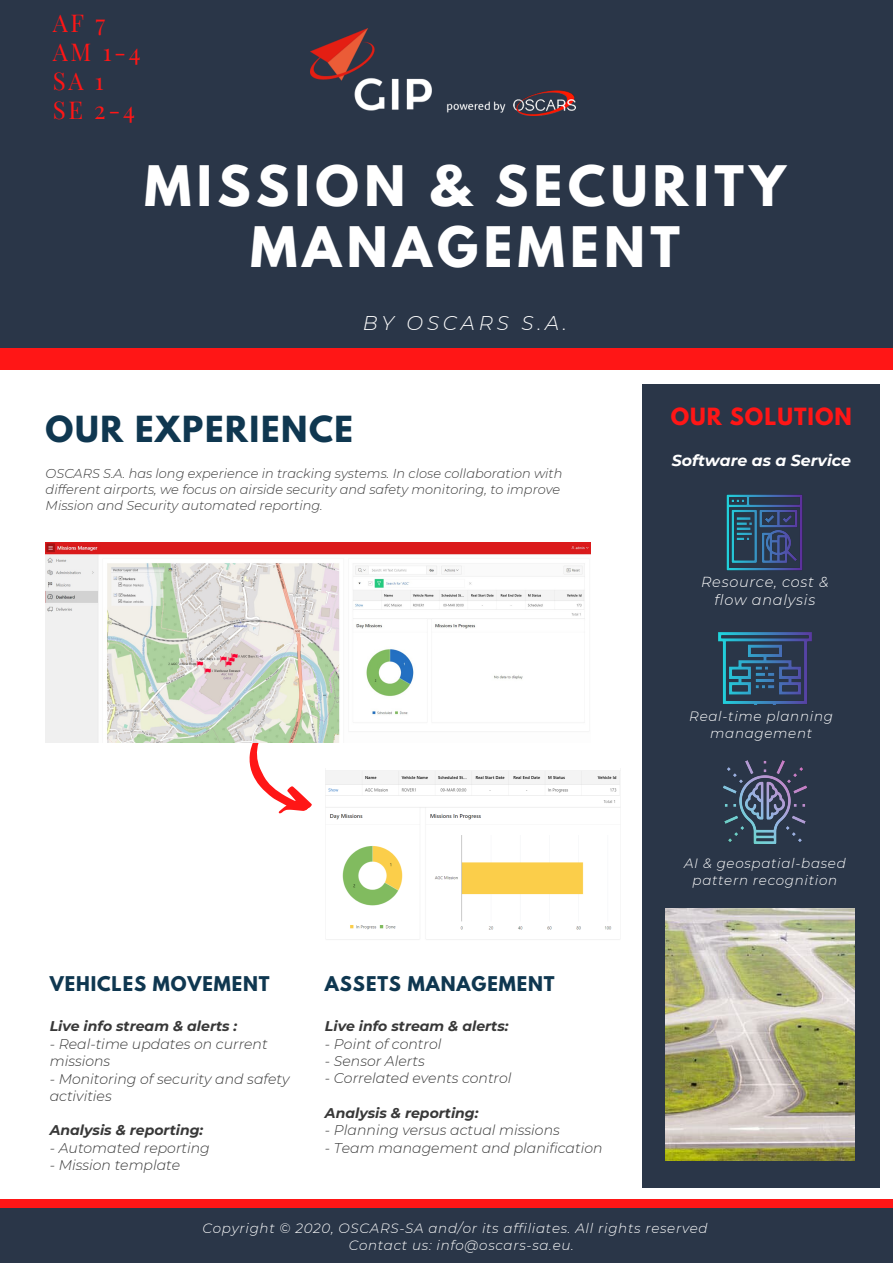
<style>
.page{position:relative;width:893px;height:1263px;background:#fff}
.page>*{position:absolute;margin:0;border:0;box-sizing:border-box;transform-origin:0 0}
.t1{font:700 49.43px/60.8px "League Spartan";letter-spacing:.11em;color:#fff;text-align:center}
.t2{font:700 31.88px "League Spartan";letter-spacing:.05em;color:#0f3750}
.t3{font:24px/29.2px "Playfair Display";letter-spacing:.11em;color:#ff1616}
.t4{font:700 21px "League Spartan";letter-spacing:.05em;color:#ff1616}
.t5{font:italic 300 19.88px "Montserrat";letter-spacing:.19em;color:#fff}
.t6{font:700 18px "League Spartan";letter-spacing:.05em;color:#0f3750}
.t7{font:italic 700 15.75px "Montserrat";color:#fff}
.t8{font:italic 300 14.48px/18.1px "Montserrat";letter-spacing:.05em;color:#fff;text-align:center}
.t9{font:italic 300 14.02px/17.5px "Montserrat";color:#383838}
.t10{font:italic 700 14.02px "Montserrat";color:#383838}
.t11{font:italic 300 13.5px/16.9px "Montserrat";letter-spacing:.05em;color:#fff;text-align:center}
.t12{font:italic 300 12.9px/16.4px "Montserrat";color:#383838}
</style>
<div class="page">
<div style="left:0;top:0;width:893px;height:359px;background:#2a3648"></div>
<div style="left:0;top:349px;width:893px;height:20px;background:#ff1616"></div>
<div style="left:643px;top:384px;width:236px;height:803px;background:#2a3648"></div>
<img style="left:665px;top:908px;width:189px;height:252px">
<img style="left:310px;top:28px;width:265px;height:88px">
<svg style="left:231px;top:742px;width:93px;height:72px"></svg>
<img style="left:718px;top:632px;width:94px;height:72px">
<img style="left:726px;top:494px;width:77px;height:77px">
<img style="left:723px;top:760px;width:84px;height:84px">
<div style="left:0;top:1199px;width:893px;height:20px;background:#ff1616"></div>
<div style="left:0;top:1208px;width:893px;height:55px;background:#2a3648"></div>
<img style="left:46px;top:542px;width:544px;height:200px">
<img style="left:325px;top:770px;width:296px;height:170px">
<h3 class="t3" style="left:53px;top:7px;width:89px">AF 7<br>AM 1-4<br>SA 1<br>SE 2-4</h3>
<h1 class="t1" style="left:145px;top:162px;width:643px">MISSION &amp; SECURITY<br>MANAGEMENT</h1>
<h3 class="t5" style="left:363px;top:311px;width:205px">BY OSCARS S.A.</h3>
<h2 class="t2" style="left:46px;top:413px;width:309px">OUR EXPERIENCE</h2>
<p class="t12" style="left:46px;top:465px;width:518px">OSCARS S.A. has long experience in tracking systems. In close collaboration with different airports, we focus on airside security and safety monitoring, to improve<br>Mission and Security automated reporting.</p>
<p class="t6" style="left:50px;top:975px;width:221px">VEHICLES MOVEMENT</p>
<p class="t10" style="left:50px;top:1018px;width:189px">Live info stream &amp; alerts :</p>
<p class="t9" style="left:50px;top:1035px;width:219px">- Real-time updates on current missions</p>
<p class="t9" style="left:50px;top:1070px;width:241px">- Monitoring of security and safety activities</p>
<p class="t10" style="left:50px;top:1122px;width:155px">Analysis &amp; reporting:</p>
<p class="t9" style="left:50px;top:1139px;width:162px">- Automated reporting</p>
<p class="t9" style="left:50px;top:1156px;width:132px">- Mission template</p>
<p class="t6" style="left:325px;top:975px;width:231px">ASSETS MANAGEMENT</p>
<p class="t10" style="left:325px;top:1017px;width:185px">Live info stream &amp; alerts:</p>
<p class="t9" style="left:325px;top:1035px;width:118px">- Point of control</p>
<p class="t9" style="left:325px;top:1052px;width:101px">- Sensor Alerts</p>
<p class="t9" style="left:325px;top:1070px;width:188px">- Correlated events control</p>
<p class="t10" style="left:325px;top:1104px;width:155px">Analysis &amp; reporting:</p>
<p class="t9" style="left:325px;top:1121px;width:236px">- Planning versus actual missions</p>
<p class="t9" style="left:325px;top:1139px;width:279px">- Team management and planification</p>
<h3 class="t4" style="left:670px;top:406px;width:183px">OUR SOLUTION</h3>
<p class="t7" style="left:671px;top:450px;width:181px">Software as a Service</p>
<p class="t8" style="left:701px;top:572px;width:129px">Resource, cost &amp; flow analysis</p>
<p class="t11" style="left:689px;top:707px;width:145px">Real-time planning management</p>
<p class="t11" style="left:684px;top:855px;width:163px">AI &amp; geospatial-based pattern recognition</p>
<p class="t11" style="left:349px;top:1220px;width:360px;text-align:left;text-indent:-146px">Copyright © 2020, OSCARS-SA and/or its affiliates. All rights reserved<br>Contact us: info@oscars-sa.eu.</p>
</div>
